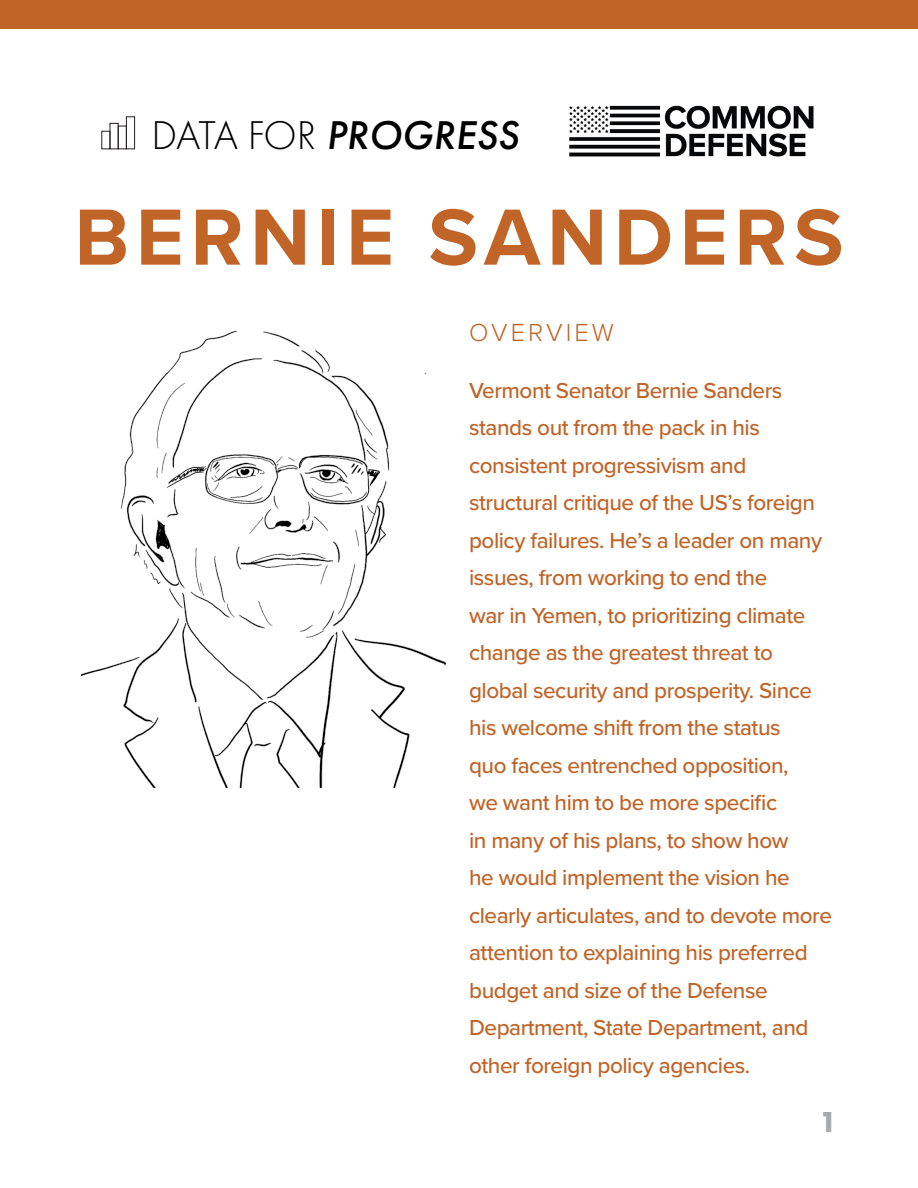
<style>
.page{position:relative;width:918px;height:1188px;background:#fff}
.page>*{position:absolute;margin:0;border:0;box-sizing:border-box;transform-origin:0 0}
.t1{font:700 82.5px "Proxima Nova";letter-spacing:.08em;color:#c06428}
.t2{font:italic 500 41.7px "Futura PT";color:#000}
.header_2{font:700 30px "Futura PT";color:#a8a9ad}
.t3{font:300 25.5px "Proxima Nova";letter-spacing:.12em;color:#c06428}
.body{font:500 22.5px/37.5px "Proxima Nova";letter-spacing:-.02em;color:#c06428}
.s1{font-weight:300;font-style:normal}
</style>
<div class="page">
<div style="left:0;top:0;width:918px;height:28px;background:#c06428"></div>
<img style="left:81px;top:330px;width:366px;height:458px">
<div style="left:101px;top:131px;width:9px;height:18px;border:1px solid #231f20"></div>
<div style="left:110px;top:123px;width:9px;height:26px;border:1px solid #231f20"></div>
<div style="left:118px;top:126px;width:9px;height:23px;border:1px solid #231f20"></div>
<div style="left:126px;top:116px;width:9px;height:33px;border:1px solid #231f20"></div>
<img style="left:569px;top:105px;width:245px;height:52px">
<p class="t2" style="left:151px;top:109px;width:369px"><span class="s1">DATA FOR</span> PROGRESS</p>
<p class="t1" style="left:75px;top:188px;width:770px">BERNIE SANDERS</p>
<p class="t3" style="left:469px;top:317px;width:146px">OVERVIEW</p>
<p class="body" style="left:469px;top:371px;width:364px">Vermont Senator Bernie Sanders stands out from the pack in his consistent progressivism and structural critique of the US’s foreign policy failures. He’s a leader on many issues, from working to end the<br>war in Yemen, to prioritizing climate change as the greatest threat to global security and prosperity. Since his welcome shift from the status<br>quo faces entrenched opposition,<br>we want him to be more specific<br>in many of his plans, to show how<br>he would implement the vision he clearly articulates, and to devote more attention to explaining his preferred budget and size of the Defense Department, State Department, and other foreign policy agencies.</p>
<p class="header_2" style="left:819px;top:1103px;width:19px">1</p>
</div>
